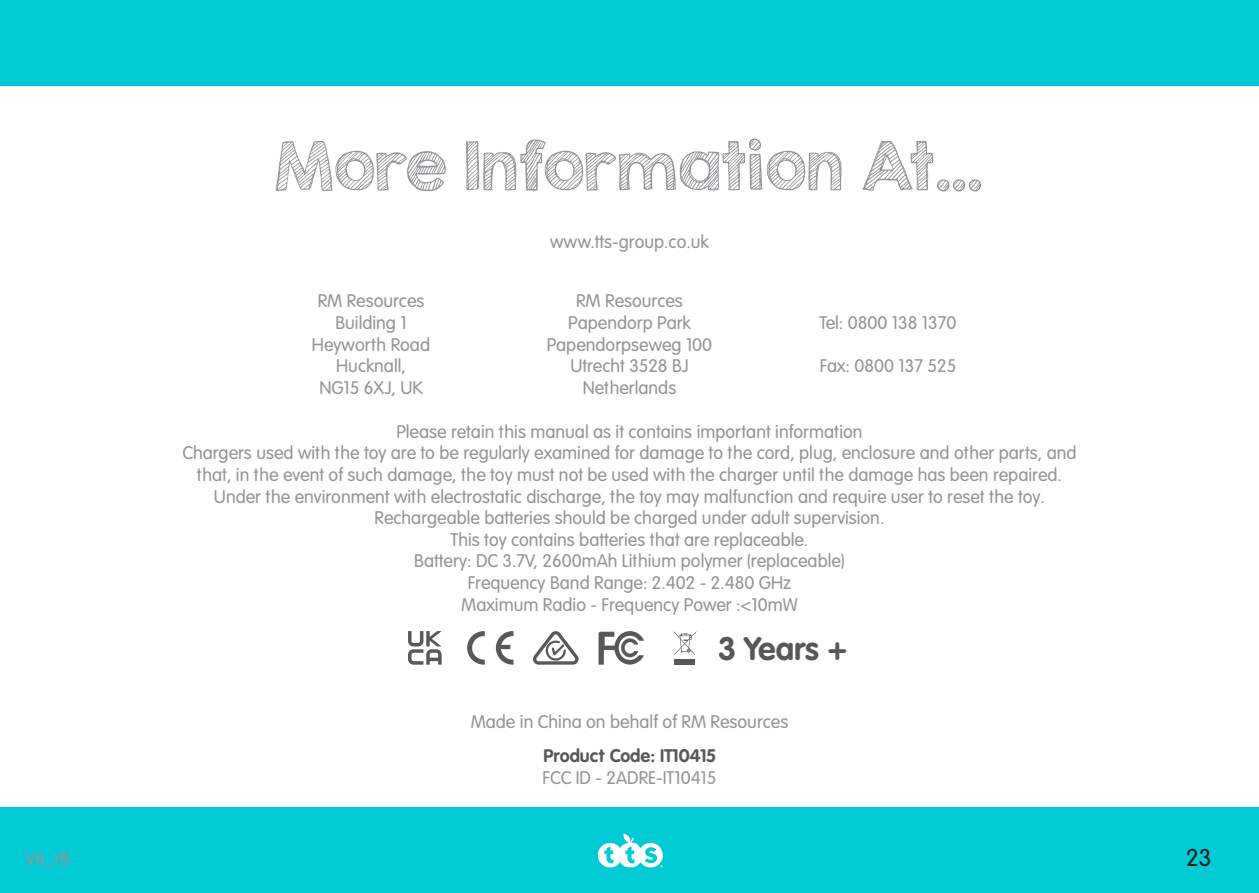
<style>
.page{position:relative;width:1259px;height:893px;background:#fff}
.page>*{position:absolute;margin:0;border:0;box-sizing:border-box;transform-origin:0 0}
.t1{font:60px "KG Second Chances Sketch";color:#939598}
.t2{font:700 32.1px "VAG Rounded Next";color:#57585a}
.t3{font:24px "VAG Rounded Next";color:#231f20}
.t4{font:18px/21.6px "VAG Rounded Next";color:#939598;text-align:center}
.t5{font:700 18px "VAG Rounded Next";color:#57585a}
</style>
<div class="page">
<div style="left:0;top:808px;width:1259px;height:85px;background:#00cad4"></div>
<div style="left:0;top:0;width:1259px;height:85px;background:#00cad4"></div>
<svg style="left:598px;top:833px;width:65px;height:34px"></svg>
<svg style="left:467px;top:631px;width:18px;height:34px"></svg>
<svg style="left:496px;top:631px;width:17px;height:34px"></svg>
<svg style="left:533px;top:631px;width:45px;height:34px"></svg>
<svg style="left:598px;top:631px;width:46px;height:34px"></svg>
<div style="left:674px;top:659px;width:21px;height:6px;background:#57585a"></div>
<svg style="left:673px;top:631px;width:23px;height:24px"></svg>
<svg style="left:408px;top:631px;width:34px;height:34px"></svg>
<p class="t4" style="left:26px;top:848px;width:46px">V6_rB</p>
<p class="t1" style="left:274px;top:128px;width:710px">More Information At...</p>
<p class="t4" style="left:318px;top:291px;width:108px">RM Resources</p>
<p class="t4" style="left:335px;top:312px;width:73px">Building 1</p>
<p class="t4" style="left:312px;top:334px;width:120px">Heyworth Road</p>
<p class="t4" style="left:336px;top:356px;width:71px">Hucknall,</p>
<p class="t4" style="left:319px;top:377px;width:105px">NG15 6XJ, UK</p>
<p class="t4" style="left:550px;top:231px;width:160px">www.tts-group.co.uk</p>
<p class="t4" style="left:576px;top:291px;width:108px">RM Resources</p>
<p class="t4" style="left:568px;top:312px;width:124px">Papendorp Park</p>
<p class="t4" style="left:547px;top:334px;width:167px">Papendorpseweg 100</p>
<p class="t4" style="left:570px;top:356px;width:120px">Utrecht 3528 BJ</p>
<p class="t4" style="left:582px;top:377px;width:95px">Netherlands</p>
<p class="t4" style="left:819px;top:312px;width:138px">Tel: 0800 138 1370</p>
<p class="t4" style="left:819px;top:356px;width:138px">Fax: 0800 137 525</p>
<p class="t4" style="left:396px;top:421px;width:468px">Please retain this manual as it contains important information</p>
<p class="t4" style="left:182px;top:443px;width:895px">Chargers used with the toy are to be regularly examined for damage to the cord, plug, enclosure and other parts, and that, in the event of such damage, the toy must not be used with the charger until the damage has been repaired.</p>
<p class="t4" style="left:214px;top:486px;width:832px">Under the environment with electrostatic discharge, the toy may malfunction and require user to reset the toy.</p>
<p class="t4" style="left:374px;top:508px;width:511px">Rechargeable batteries should be charged under adult supervision.</p>
<p class="t4" style="left:450px;top:529px;width:359px">This toy contains batteries that are replaceable.</p>
<p class="t4" style="left:414px;top:551px;width:432px">Battery: DC 3.7V, 2600mAh Lithium polymer (replaceable)</p>
<p class="t4" style="left:468px;top:572px;width:325px">Frequency Band Range: 2.402 - 2.480 GHz</p>
<p class="t4" style="left:461px;top:594px;width:338px">Maximum Radio - Frequency Power :&lt;10mW</p>
<p class="t2" style="left:719px;top:628px;width:130px">3 Years +</p>
<p class="t4" style="left:471px;top:712px;width:319px">Made in China on behalf of RM Resources</p>
<p class="t5" style="left:543px;top:744px;width:174px">Product Code: IT10415</p>
<p class="t4" style="left:542px;top:767px;width:175px">FCC ID - 2ADRE-IT10415</p>
<p class="t3" style="left:1186px;top:843px;width:27px">23</p>
</div>
